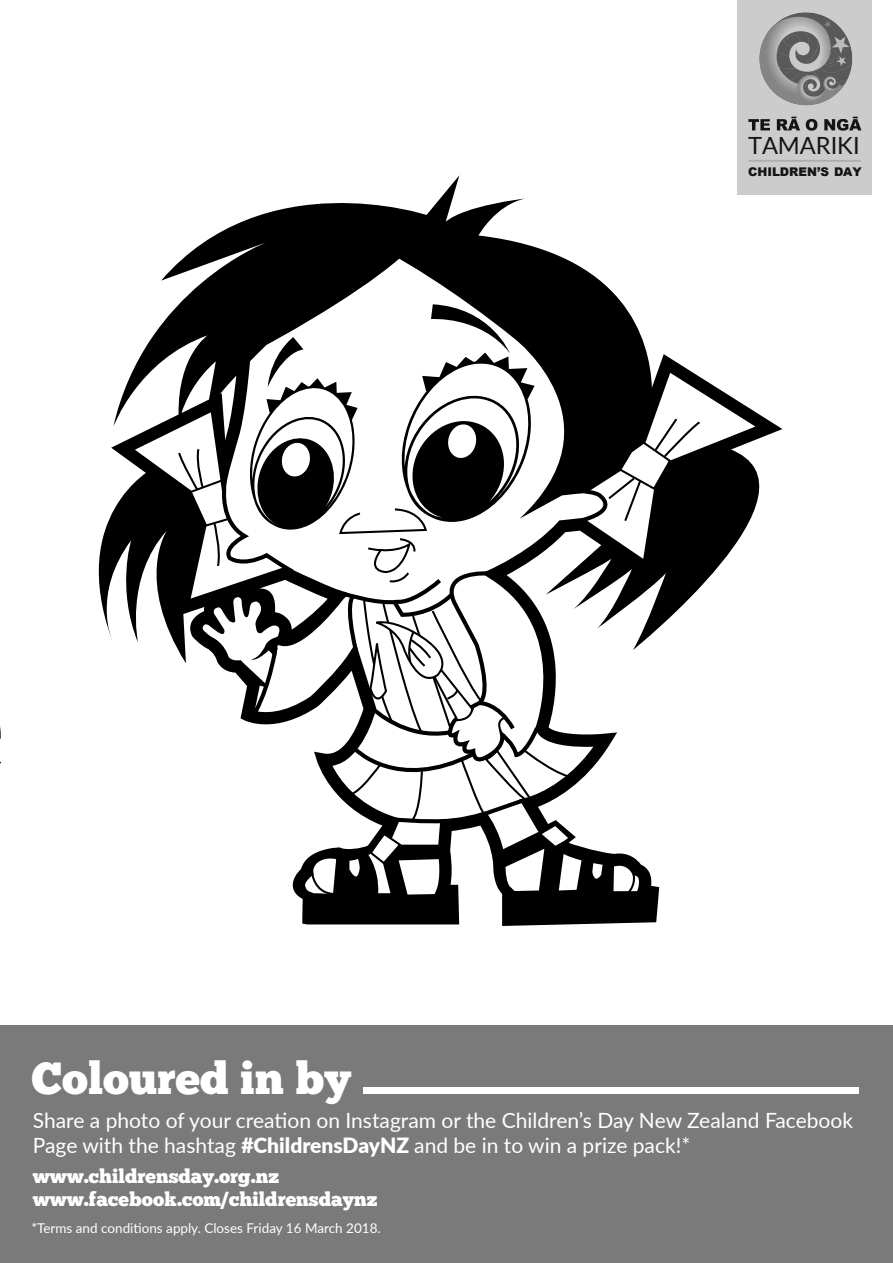
<style>
.page{position:relative;width:893px;height:1263px;background:#fff}
.page>*{position:absolute;margin:0;border:0;box-sizing:border-box;transform-origin:0 0}
.t1{font:45px "Chunk Five";color:#fff}
.t2{font:23.7px "Lato";color:#141414}
.t3{font:21px/25.2px "Lato";color:#fff}
.t4{font:19.5px/23.4px "Chunk Five";color:#fff}
.t5{font:13.5px "Lato";color:#fff}
.t6{font:900 12px "Arial";color:#141414}
.s1{font-weight:900}
</style>
<div class="page">
<svg style="left:161px;top:175px;width:621px;height:751px"></svg>
<svg style="left:98px;top:304px;width:604px;height:520px"></svg>
<div style="left:737px;top:0;width:134px;height:195px;background:#ccc"></div>
<svg style="left:759px;top:12px;width:93px;height:93px"></svg>
<svg style="left:748px;top:119px;width:22px;height:11px"></svg>
<svg style="left:777px;top:117px;width:23px;height:13px"></svg>
<svg style="left:806px;top:119px;width:11px;height:12px"></svg>
<svg style="left:824px;top:117px;width:37px;height:14px"></svg>
<hr style="left:748px;top:160px;width:113px;height:2px;background:#adadad">
<div style="left:0;top:1025px;width:893px;height:238px;background:#7a7a7a"></div>
<div style="left:363px;top:1088px;width:496px;height:6px;background:#fff"></div>
<p class="t2" style="left:748px;top:128px;width:113px">TAMARIKI</p>
<p class="t6" style="left:748px;top:163px;width:115px">CHILDREN’S DAY</p>
<h1 class="t1" style="left:31px;top:1051px;width:321px">Coloured in by</h1>
<p class="t3" style="left:33px;top:1107px;width:822px">Share a photo of your creation on Instagram or the Children’s Day New Zealand Facebook<br>Page with the hashtag <span class="s1">#ChildrensDayNZ</span> and be in to win a prize pack!*</p>
<p class="t4" style="left:33px;top:1164px;width:346px">www.childrensday.org.nz www.facebook.com/childrensdaynz</p>
<p class="t5" style="left:31px;top:1219px;width:351px">*Terms and conditions apply. Closes Friday 16 March 2018.</p>
</div>
